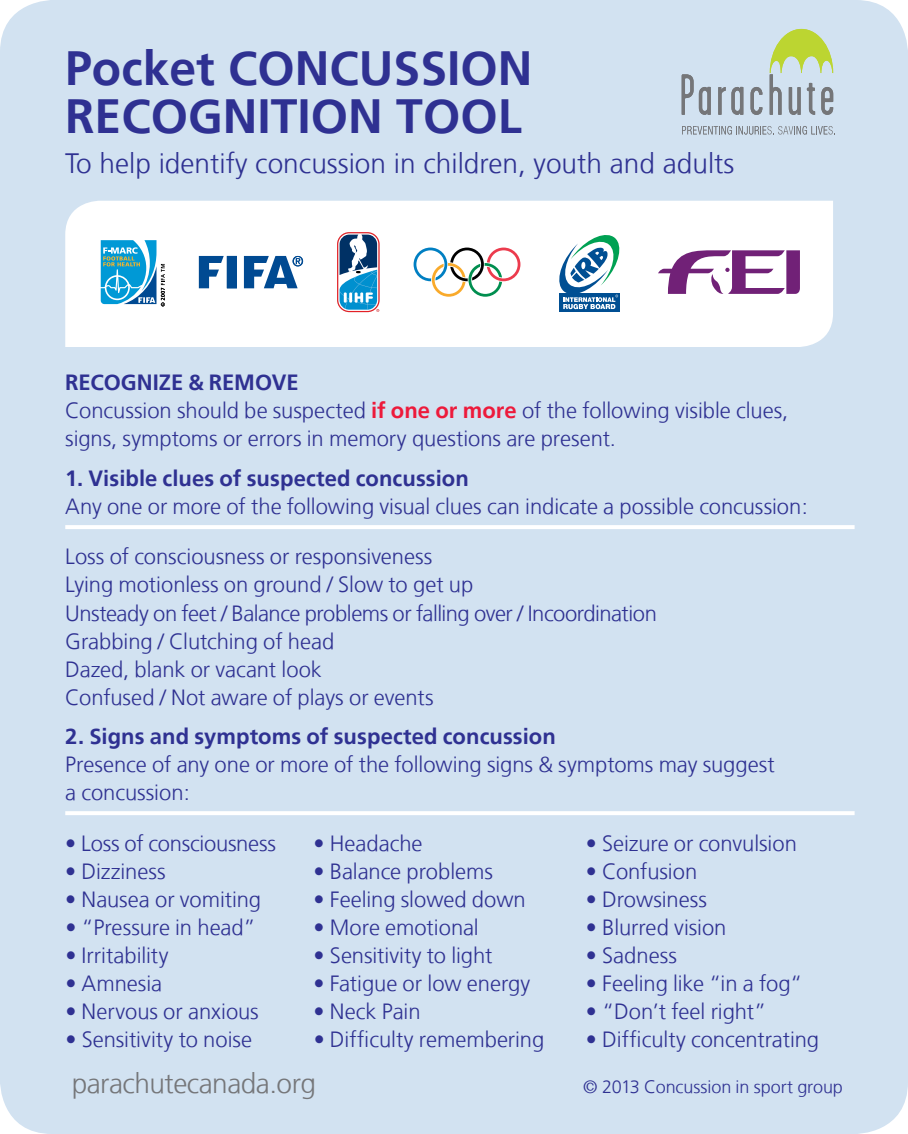
<style>
.page{position:relative;width:908px;height:1134px;background:#fff}
.page>*{position:absolute;margin:0;border:0;box-sizing:border-box;transform-origin:0 0}
.t1{font:700 48px/48px "Frutiger CE";color:#2f3192}
.t2{font:300 28px "Frutiger CE";color:#2f3192}
.t3{font:300 28px "Frutiger CE";letter-spacing:-.02em;color:#757679}
.t4{font:300 22px/28px "Frutiger CE";letter-spacing:-.005em;color:#2f3192}
.t5{font:700 22px "Frutiger CE";color:#2f3192}
.t6{font:300 18px "Frutiger CE";letter-spacing:-.005em;color:#2f3192}
.s1{font-weight:700;color:#ed1a3b}
</style>
<div class="page">
<div style="left:0;top:0;width:907px;height:1134px;background:#d2e2f1;border-radius:52px"></div>
<hr style="left:65px;top:525px;width:789px;height:4px;background:#fff">
<hr style="left:65px;top:811px;width:789px;height:4px;background:#fff">
<div style="left:65px;top:201px;width:767px;height:146px;background:#fff"></div>
<svg style="left:199px;top:256px;width:25px;height:32px"></svg>
<div style="left:227px;top:256px;width:10px;height:32px;background:#004a92"></div>
<svg style="left:244px;top:256px;width:59px;height:32px;background:#6491bc"></svg>
<svg style="left:337px;top:232px;width:42px;height:80px;background:#6793b5"></svg>
<div style="left:554px;top:231px;width:69px;height:86px;background:#fff"></div>
<div style="left:559px;top:293px;width:60px;height:19px;background:#004f93"></div>
<svg style="left:559px;top:235px;width:61px;height:74px"></svg>
<svg style="left:413px;top:248px;width:107px;height:49px;background:#d9dad5"></svg>
<svg style="left:657px;top:250px;width:142px;height:44px;background:#bd97bf"></svg>
<svg style="left:681px;top:29px;width:151px;height:86px"></svg>
<svg style="left:682px;top:126px;width:153px;height:9px"></svg>
<svg style="left:98px;top:238px;width:67px;height:68px;background:#64b6d6"></svg>
<h1 class="t1" style="left:65px;top:44px;width:468px">Pocket CONCUSSION<br>RECOGNITION TOOL</h1>
<h2 class="t2" style="left:65px;top:147px;width:670px">To help identify concussion in children, youth and adults</h2>
<h3 class="t5" style="left:65px;top:370px;width:235px">RECOGNIZE &amp; REMOVE</h3>
<p class="t4" style="left:65px;top:397px;width:724px">Concussion should be suspected <span class="s1">if one or more</span> of the following visible clues, signs, symptoms or errors in memory questions are present.</p>
<h4 class="t5" style="left:65px;top:465px;width:405px">1. Visible clues of suspected concussion</h4>
<p class="t4" style="left:65px;top:492px;width:743px">Any one or more of the following visual clues can indicate a possible concussion:</p>
<p class="t4" style="left:65px;top:543px;width:593px">Loss of consciousness or responsiveness<br>Lying motionless on ground / Slow to get up<br>Unsteady on feet / Balance problems or falling over / Incoordination Grabbing / Clutching of head<br>Dazed, blank or vacant look<br>Confused / Not aware of plays or events</p>
<h4 class="t5" style="left:65px;top:723px;width:492px">2. Signs and symptoms of suspected concussion</h4>
<p class="t4" style="left:65px;top:750px;width:710px">Presence of any one or more of the following signs &amp; symptoms may suggest a concussion:</p>
<p class="t4" style="left:65px;top:829px;width:212px">• Loss of consciousness</p>
<p class="t4" style="left:65px;top:857px;width:102px">• Dizziness</p>
<p class="t4" style="left:65px;top:885px;width:197px">• Nausea or vomiting</p>
<p class="t4" style="left:65px;top:913px;width:192px">• “Pressure in head”</p>
<p class="t4" style="left:65px;top:941px;width:105px">• Irritability</p>
<p class="t4" style="left:65px;top:969px;width:98px">• Amnesia</p>
<p class="t4" style="left:65px;top:997px;width:195px">• Nervous or anxious</p>
<p class="t4" style="left:65px;top:1025px;width:188px">• Sensitivity to noise</p>
<p class="t4" style="left:313px;top:829px;width:110px">• Headache</p>
<p class="t4" style="left:313px;top:857px;width:181px">• Balance problems</p>
<p class="t4" style="left:313px;top:885px;width:214px">• Feeling slowed down</p>
<p class="t4" style="left:313px;top:913px;width:167px">• More emotional</p>
<p class="t4" style="left:313px;top:941px;width:180px">• Sensitivity to light</p>
<p class="t4" style="left:313px;top:969px;width:218px">• Fatigue or low energy</p>
<p class="t4" style="left:313px;top:997px;width:108px">• Neck Pain</p>
<p class="t4" style="left:313px;top:1025px;width:232px">• Difficulty remembering</p>
<p class="t4" style="left:585px;top:829px;width:212px">• Seizure or convulsion</p>
<p class="t4" style="left:585px;top:857px;width:113px">• Confusion</p>
<p class="t4" style="left:585px;top:885px;width:123px">• Drowsiness</p>
<p class="t4" style="left:585px;top:913px;width:142px">• Blurred vision</p>
<p class="t4" style="left:585px;top:941px;width:92px">• Sadness</p>
<p class="t4" style="left:585px;top:969px;width:218px">• Feeling like “in a fog“</p>
<p class="t4" style="left:585px;top:997px;width:182px">• “Don’t feel right”</p>
<p class="t4" style="left:585px;top:1025px;width:235px">• Difficulty concentrating</p>
<p class="t3" style="left:72px;top:1067px;width:246px">parachutecanada.org</p>
<p class="t6" style="left:583px;top:1076px;width:261px">© 2013 Concussion in sport group</p>
</div>
